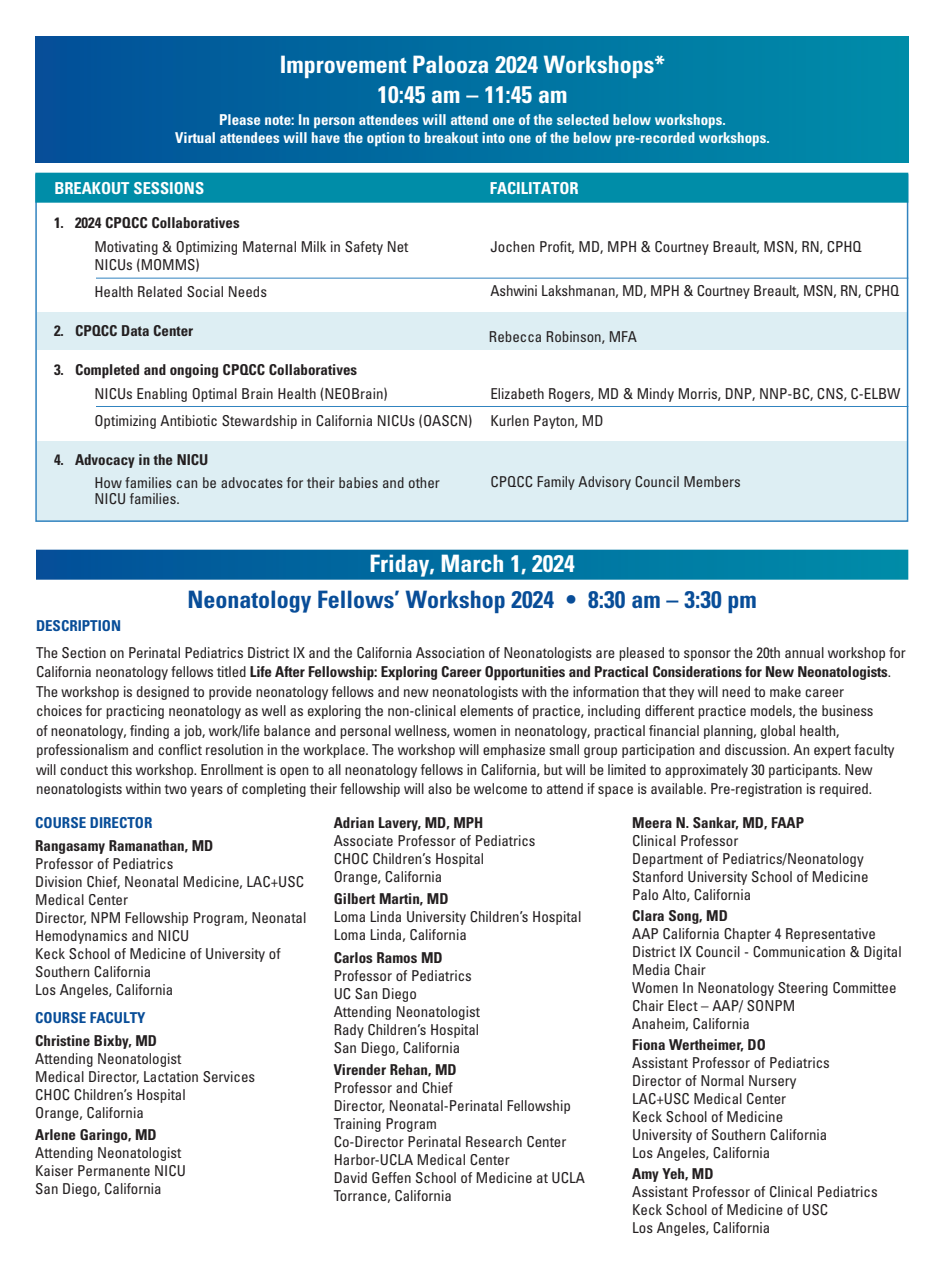
<style>
.page{position:relative;width:945px;height:1269px;background:#fff}
.page>*{position:absolute;margin:0;border:0;box-sizing:border-box;transform-origin:0 0}
.new_sub_with_rule{font:700 condensed 24px "Univers";color:#fff}
.prg_txt{font:700 condensed 24px "Univers";color:#084d98}
.new_sub_with_rule-2{font:700 condensed 16.5px "Univers";color:#fff}
.neonatal_faculty_inf{font:condensed 15px/18px "Univers";color:#231f20}
.prg_txt-2{font:condensed 15px/19.5px "Univers";letter-spacing:-.01em;color:#231f20}
.indented_program{font:condensed 15px/18px "Univers";color:#231f20}
.chart_text{font:condensed 15px "Univers";color:#231f20}
.neonatal_program_nam{font:700 condensed 15px "Univers";color:#231f20}
.speaker_itals_new{font:700 condensed 15px/18px "Univers";color:#fff;text-align:center}
.chart_text-2{font:700 condensed 15px "Univers";color:#231f20}
.intro_subs{font:700 condensed 15px "Univers";color:#084d98}
.s1{font-weight:700}
</style>
<div class="page">
<div style="left:35px;top:36px;width:873px;height:127px;background:linear-gradient(to right,#015098,#008da9)"></div>
<div style="left:36px;top:550px;width:872px;height:30px;background:linear-gradient(to right,#015098,#008da9)"></div>
<div style="left:37px;top:312px;width:870px;height:37px;background:#ddeef3"></div>
<div style="left:37px;top:441px;width:870px;height:79px;background:#ddeef3"></div>
<div style="left:35px;top:173px;width:873px;height:30px;background:#008da8"></div>
<hr style="left:96px;top:278px;width:812px;height:1px;background:#3183bf">
<hr style="left:96px;top:406px;width:812px;height:1px;background:#3183bf">
<p class="new_sub_with_rule" style="left:280px;top:49px;width:387px">Improvement Palooza 2024 Workshops*</p>
<p class="new_sub_with_rule" style="left:378px;top:79px;width:191px">10:45 am – 11:45 am</p>
<p class="speaker_itals_new" style="left:175px;top:111px;width:596px">Please note: In person attendees will attend one of the selected below workshops.<br>Virtual attendees will have the option to breakout into one of the below pre-recorded workshops.</p>
<p class="new_sub_with_rule-2" style="left:54px;top:178px;width:151px">BREAKOUT SESSIONS</p>
<p class="new_sub_with_rule-2" style="left:490px;top:178px;width:90px">FACILITATOR</p>
<p class="chart_text-2" style="left:54px;top:214px;width:187px">1. 2024 CPQCC Collaboratives</p>
<p class="indented_program" style="left:94px;top:237px;width:315px">Motivating &amp; Optimizing Maternal Milk in Safety Net<br>NICUs (MOMMS)</p>
<p class="indented_program" style="left:94px;top:282px;width:174px">Health Related Social Needs</p>
<p class="chart_text-2" style="left:54px;top:322px;width:141px">2. CPQCC Data Center</p>
<p class="chart_text-2" style="left:54px;top:361px;width:305px">3. Completed and ongoing CPQCC Collaboratives</p>
<p class="indented_program" style="left:94px;top:384px;width:295px">NICUs Enabling Optimal Brain Health (NEOBrain)</p>
<p class="indented_program" style="left:94px;top:411px;width:379px">Optimizing Antibiotic Stewardship in California NICUs (OASCN)</p>
<p class="chart_text-2" style="left:54px;top:451px;width:156px">4. Advocacy in the NICU</p>
<p class="indented_program" style="left:94px;top:474px;width:347px;line-height:16.5px">How families can be advocates for their babies and other<br>NICU families.</p>
<p class="chart_text" style="left:490px;top:237px;width:373px">Jochen Profit, MD, MPH &amp; Courtney Breault, MSN, RN, CPHQ</p>
<p class="chart_text" style="left:490px;top:282px;width:410px">Ashwini Lakshmanan, MD, MPH &amp; Courtney Breault, MSN, RN, CPHQ</p>
<p class="chart_text" style="left:489px;top:327px;width:150px">Rebecca Robinson, MFA</p>
<p class="chart_text" style="left:490px;top:384px;width:412px">Elizabeth Rogers, MD &amp; Mindy Morris, DNP, NNP-BC, CNS, C-ELBW</p>
<p class="chart_text" style="left:490px;top:411px;width:115px">Kurlen Payton, MD</p>
<p class="chart_text" style="left:490px;top:472px;width:252px">CPQCC Family Advisory Council Members</p>
<p class="new_sub_with_rule" style="left:369px;top:549px;width:207px">Friday, March 1, 2024</p>
<p class="prg_txt" style="left:187px;top:585px;width:571px">Neonatology Fellows’ Workshop 2024 • 8:30 am – 3:30 pm</p>
<p class="intro_subs" style="left:36px;top:616px;width:87px">DESCRIPTION</p>
<p class="prg_txt-2" style="left:36px;top:642px;width:871px">The Section on Perinatal Pediatrics District IX and the California Association of Neonatologists are pleased to sponsor the 20th annual workshop for California neonatology fellows titled <span class="s1">Life After Fellowship: Exploring Career Opportunities and Practical Considerations for New Neonatologists</span>.<br>The workshop is designed to provide neonatology fellows and new neonatologists with the information that they will need to make career<br>choices for practicing neonatology as well as exploring the non-clinical elements of practice, including different practice models, the business<br>of neonatology, finding a job, work/life balance and personal wellness, women in neonatology, practical financial planning, global health, professionalism and conflict resolution in the workplace. The workshop will emphasize small group participation and discussion. An expert faculty will conduct this workshop. Enrollment is open to all neonatology fellows in California, but will be limited to approximately 30 participants. New neonatologists within two years of completing their fellowship will also be welcome to attend if space is available. Pre-registration is required.</p>
<p class="intro_subs" style="left:35px;top:814px;width:119px">COURSE DIRECTOR</p>
<p class="neonatal_program_nam" style="left:35px;top:836px;width:180px">Rangasamy Ramanathan, MD</p>
<p class="neonatal_faculty_inf" style="left:35px;top:854px;width:140px">Professor of Pediatrics</p>
<p class="neonatal_faculty_inf" style="left:35px;top:872px;width:270px">Division Chief, Neonatal Medicine, LAC+USC<br>Medical Center</p>
<p class="neonatal_faculty_inf" style="left:35px;top:908px;width:273px">Director, NPM Fellowship Program, Neonatal<br>Hemodynamics and NICU</p>
<p class="neonatal_faculty_inf" style="left:35px;top:944px;width:247px">Keck School of Medicine of University of<br>Southern California</p>
<p class="neonatal_faculty_inf" style="left:35px;top:980px;width:140px">Los Angeles, California</p>
<p class="intro_subs" style="left:35px;top:1009px;width:112px">COURSE FACULTY</p>
<p class="neonatal_program_nam" style="left:35px;top:1031px;width:123px">Christine Bixby, MD</p>
<p class="neonatal_faculty_inf" style="left:35px;top:1049px;width:148px">Attending Neonatologist</p>
<p class="neonatal_faculty_inf" style="left:35px;top:1067px;width:221px">Medical Director, Lactation Services</p>
<p class="neonatal_faculty_inf" style="left:35px;top:1085px;width:152px">CHOC Children’s Hospital</p>
<p class="neonatal_faculty_inf" style="left:35px;top:1103px;width:110px">Orange, California</p>
<p class="neonatal_program_nam" style="left:35px;top:1126px;width:123px">Arlene Garingo, MD</p>
<p class="neonatal_faculty_inf" style="left:35px;top:1143px;width:148px">Attending Neonatologist</p>
<p class="neonatal_faculty_inf" style="left:35px;top:1161px;width:152px">Kaiser Permanente NICU</p>
<p class="neonatal_faculty_inf" style="left:35px;top:1179px;width:128px">San Diego, California</p>
<p class="neonatal_program_nam" style="left:632px;top:813px;width:173px">Meera N. Sankar, MD, FAAP</p>
<p class="neonatal_faculty_inf" style="left:632px;top:831px;width:108px">Clinical Professor</p>
<p class="neonatal_faculty_inf" style="left:632px;top:849px;width:233px">Department of Pediatrics/Neonatology</p>
<p class="neonatal_faculty_inf" style="left:632px;top:867px;width:238px">Stanford University School of Medicine</p>
<p class="neonatal_faculty_inf" style="left:632px;top:885px;width:120px">Palo Alto, California</p>
<p class="neonatal_program_nam" style="left:632px;top:906px;width:97px">Clara Song, MD</p>
<p class="neonatal_faculty_inf" style="left:632px;top:924px;width:245px">AAP California Chapter 4 Representative</p>
<p class="neonatal_faculty_inf" style="left:632px;top:942px;width:271px">District IX Council - Communication &amp; Digital<br>Media Chair</p>
<p class="neonatal_faculty_inf" style="left:632px;top:978px;width:266px">Women In Neonatology Steering Committee</p>
<p class="neonatal_faculty_inf" style="left:632px;top:996px;width:164px">Chair Elect – AAP/ SONPM</p>
<p class="neonatal_faculty_inf" style="left:632px;top:1014px;width:119px">Anaheim, California</p>
<p class="neonatal_program_nam" style="left:632px;top:1035px;width:135px">Fiona Wertheimer, DO</p>
<p class="neonatal_faculty_inf" style="left:632px;top:1053px;width:199px">Assistant Professor of Pediatrics</p>
<p class="neonatal_faculty_inf" style="left:632px;top:1071px;width:166px">Director of Normal Nursery</p>
<p class="neonatal_faculty_inf" style="left:632px;top:1089px;width:155px">LAC+USC Medical Center</p>
<p class="neonatal_faculty_inf" style="left:632px;top:1107px;width:152px">Keck School of Medicine</p>
<p class="neonatal_faculty_inf" style="left:632px;top:1125px;width:197px">University of Southern California</p>
<p class="neonatal_faculty_inf" style="left:632px;top:1143px;width:140px">Los Angeles, California</p>
<p class="neonatal_program_nam" style="left:632px;top:1164px;width:83px">Amy Yeh, MD</p>
<p class="neonatal_faculty_inf" style="left:632px;top:1182px;width:247px">Assistant Professor of Clinical Pediatrics</p>
<p class="neonatal_faculty_inf" style="left:632px;top:1200px;width:197px">Keck School of Medicine of USC</p>
<p class="neonatal_faculty_inf" style="left:632px;top:1218px;width:140px">Los Angeles, California</p>
<p class="neonatal_program_nam" style="left:334px;top:813px;width:151px">Adrian Lavery, MD, MPH</p>
<p class="neonatal_faculty_inf" style="left:334px;top:831px;width:203px">Associate Professor of Pediatrics</p>
<p class="neonatal_faculty_inf" style="left:334px;top:849px;width:152px">CHOC Children’s Hospital</p>
<p class="neonatal_faculty_inf" style="left:334px;top:867px;width:110px">Orange, California</p>
<p class="neonatal_program_nam" style="left:334px;top:890px;width:116px">Gilbert Martin, MD</p>
<p class="neonatal_faculty_inf" style="left:334px;top:907px;width:249px">Loma Linda University Children’s Hospital</p>
<p class="neonatal_faculty_inf" style="left:334px;top:925px;width:135px">Loma Linda, California</p>
<p class="neonatal_program_nam" style="left:334px;top:948px;width:110px">Carlos Ramos MD</p>
<p class="neonatal_faculty_inf" style="left:334px;top:966px;width:140px">Professor of Pediatrics</p>
<p class="neonatal_faculty_inf" style="left:334px;top:984px;width:85px">UC San Diego</p>
<p class="neonatal_faculty_inf" style="left:334px;top:1002px;width:148px">Attending Neonatologist</p>
<p class="neonatal_faculty_inf" style="left:334px;top:1020px;width:147px">Rady Children’s Hospital</p>
<p class="neonatal_faculty_inf" style="left:334px;top:1038px;width:128px">San Diego, California</p>
<p class="neonatal_program_nam" style="left:334px;top:1061px;width:124px">Virender Rehan, MD</p>
<p class="neonatal_faculty_inf" style="left:334px;top:1078px;width:120px">Professor and Chief</p>
<p class="neonatal_faculty_inf" style="left:334px;top:1096px;width:239px">Director, Neonatal-Perinatal Fellowship<br>Training Program</p>
<p class="neonatal_faculty_inf" style="left:334px;top:1132px;width:234px">Co-Director Perinatal Research Center</p>
<p class="neonatal_faculty_inf" style="left:334px;top:1150px;width:253px">Harbor-UCLA Medical Center<br>David Geffen School of Medicine at UCLA<br>Torrance, California</p>
</div>
